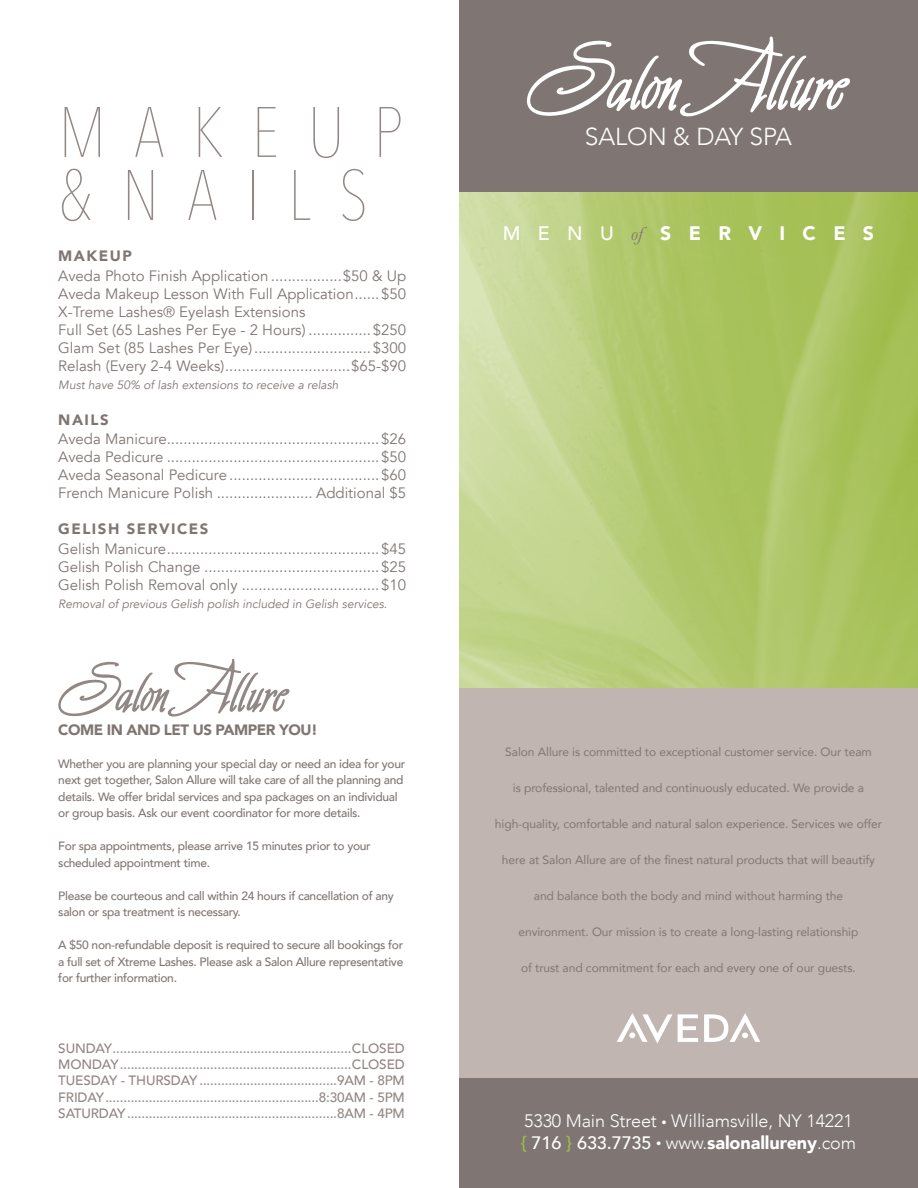
<style>
.page{position:relative;width:918px;height:1188px;background:#fff}
.page>*{position:absolute;margin:0;border:0;box-sizing:border-box;transform-origin:0 0}
.t1{font:200 70.5px/63px "Avenir Next Condensed";letter-spacing:.4em;color:#918784}
.t2{font:300 24.6px "Avenir";letter-spacing:-.005em;color:#fff}
.t3{font:900 19.5px "Avenir";letter-spacing:.89em;color:#fff}
.t4{font:300 18px "Avenir";letter-spacing:-.005em;color:#fff}
.t5{font:900 18px "Avenir";letter-spacing:-.005em;color:#fff}
.t6{font:15px "Avenir";color:#7f7673}
.t7{font:900 15px "Avenir";letter-spacing:.1em;color:#7f7673}
.t8{font:900 15px "Avenir";letter-spacing:-.03em;color:#7f7673}
.t9{font:500 13.5px "Avenir";letter-spacing:-.01em;color:#918784}
.t10{font:500 12px/16.5px "Avenir";letter-spacing:-.025em;color:#7f7673}
.t11{font:12px "Avenir";letter-spacing:-.005em;color:#7f7673}
.t12{font:italic 12px "Avenir";color:#7f7673}
.s1{font-weight:500}
.s2{font-family:"Baskerville";font-weight:400;font-style:italic;color:#7f7673}
.s3{font-size:10.5px}
.s4{font-weight:500;color:#9ebb48}
.s5{font-weight:300;font-size:10.5px}
.s6{font-weight:300}
</style>
<div class="page">
<div style="left:459px;top:0;width:459px;height:192px;background:#7f7673"></div>
<svg style="left:527px;top:37px;width:323px;height:80px"></svg>
<svg style="left:58px;top:659px;width:232px;height:58px"></svg>
<img style="left:459px;top:192px;width:459px;height:496px">
<div style="left:459px;top:688px;width:459px;height:391px;background:#c0b5b0"></div>
<svg style="left:617px;top:1013px;width:81px;height:31px"></svg>
<svg style="left:704px;top:1013px;width:56px;height:29px"></svg>
<div style="left:459px;top:1079px;width:459px;height:109px;background:#7f7673"></div>
<p class="t1" style="left:58px;top:101px;width:346px">MAKEUP &amp;NAILS</p>
<p class="t7" style="left:58px;top:243px;width:75px">MAKEUP</p>
<p class="t6" style="left:58px;top:267px;width:350px">Aveda Photo Finish Application .................$50 &amp; Up</p>
<p class="t6" style="left:58px;top:285px;width:350px">Aveda Makeup Lesson With Full Application......$50</p>
<p class="t6" style="left:58px;top:303px;width:249px">X-Treme Lashes® Eyelash Extensions</p>
<p class="t6" style="left:58px;top:321px;width:350px">Full Set (65 Lashes Per Eye - 2 Hours) ...............$250</p>
<p class="t6" style="left:58px;top:339px;width:350px">Glam Set (85 Lashes Per Eye)............................$300</p>
<p class="t6" style="left:58px;top:357px;width:350px">Relash (Every 2-4 Weeks)..............................$65-$90</p>
<p class="t12" style="left:58px;top:377px;width:282px">Must have 50% of lash extensions to receive a relash</p>
<p class="t7" style="left:58px;top:407px;width:52px">NAILS</p>
<p class="t6" style="left:58px;top:430px;width:350px">Aveda Manicure...................................................$26</p>
<p class="t6" style="left:58px;top:448px;width:350px">Aveda Pedicure ...................................................$50</p>
<p class="t6" style="left:58px;top:466px;width:350px">Aveda Seasonal Pedicure ....................................$60</p>
<p class="t6" style="left:58px;top:484px;width:350px">French Manicure Polish ....................... Additional $5</p>
<p class="t7" style="left:58px;top:516px;width:152px">GELISH SERVICES</p>
<p class="t6" style="left:58px;top:540px;width:350px">Gelish Manicure...................................................$45</p>
<p class="t6" style="left:58px;top:558px;width:350px">Gelish Polish Change ..........................................$25</p>
<p class="t6" style="left:58px;top:576px;width:350px">Gelish Polish Removal only .................................$10</p>
<p class="t12" style="left:58px;top:596px;width:330px">Removal of previous Gelish polish included in Gelish services.</p>
<p class="t8" style="left:58px;top:716px;width:261px">COME IN AND LET US PAMPER YOU!</p>
<p class="t10" style="left:58px;top:754px;width:348px">Whether you are planning your special day or need an idea for your next get together, Salon Allure will take care of all the planning and details. We offer bridal services and spa packages on an individual or group basis. Ask our event coordinator for more details.</p>
<p class="t10" style="left:58px;top:837px;width:314px">For spa appointments, please arrive 15 minutes prior to your scheduled appointment time.</p>
<p class="t10" style="left:58px;top:886px;width:337px">Please be courteous and call within 24 hours if cancellation of any salon or spa treatment is necessary.</p>
<p class="t10" style="left:58px;top:936px;width:347px;text-align:justify">A $50 non-refundable deposit is required to secure all bookings for a full set of Xtreme Lashes. Please ask a Salon Allure representative for further information.</p>
<p class="t9" style="left:58px;top:1037px;width:348px">SUNDAY..................................................................CLOSED</p>
<p class="t9" style="left:58px;top:1053px;width:348px">MONDAY................................................................CLOSED</p>
<p class="t9" style="left:58px;top:1069px;width:348px">TUESDAY - THURSDAY ......................................9AM - 8PM</p>
<p class="t9" style="left:58px;top:1085px;width:348px">FRIDAY...........................................................8:30AM - 5PM</p>
<p class="t9" style="left:58px;top:1101px;width:348px">SATURDAY..........................................................8AM - 4PM</p>
<p class="t2" style="left:585px;top:122px;width:209px">SALON &amp; DAY SPA</p>
<p class="t3" style="left:503px;top:216px;width:373px"><span class="s1">MENU</span><span class="s2">of</span>SERVICES</p>
<p class="t11" style="left:505px;top:742px;width:368px">Salon Allure is committed to exceptional customer service. Our team</p>
<p class="t11" style="left:513px;top:778px;width:353px">is professional, talented and continuously educated. We provide a</p>
<p class="t11" style="left:495px;top:814px;width:389px">high-quality, comfortable and natural salon experience. Services we offer</p>
<p class="t11" style="left:502px;top:850px;width:375px">here at Salon Allure are of the finest natural products that will beautify</p>
<p class="t11" style="left:534px;top:886px;width:311px">and balance both the body and mind without harming the</p>
<p class="t11" style="left:519px;top:922px;width:341px">environment. Our mission is to create a long-lasting relationship</p>
<p class="t11" style="left:521px;top:958px;width:336px">of trust and commitment for each and every one of our guests.</p>
<p class="t4" style="left:524px;top:1110px;width:330px">5330 Main Street <span class="s3">•</span> Williamsville, NY 14221</p>
<p class="t5" style="left:521px;top:1127px;width:337px"><span class="s4">{</span> <span class="s1">716</span> <span class="s4">}</span> <span class="s1">633.7735</span> <span class="s5">•</span> <span class="s6">www.</span>salonallureny<span class="s6">.com</span></p>
</div>
